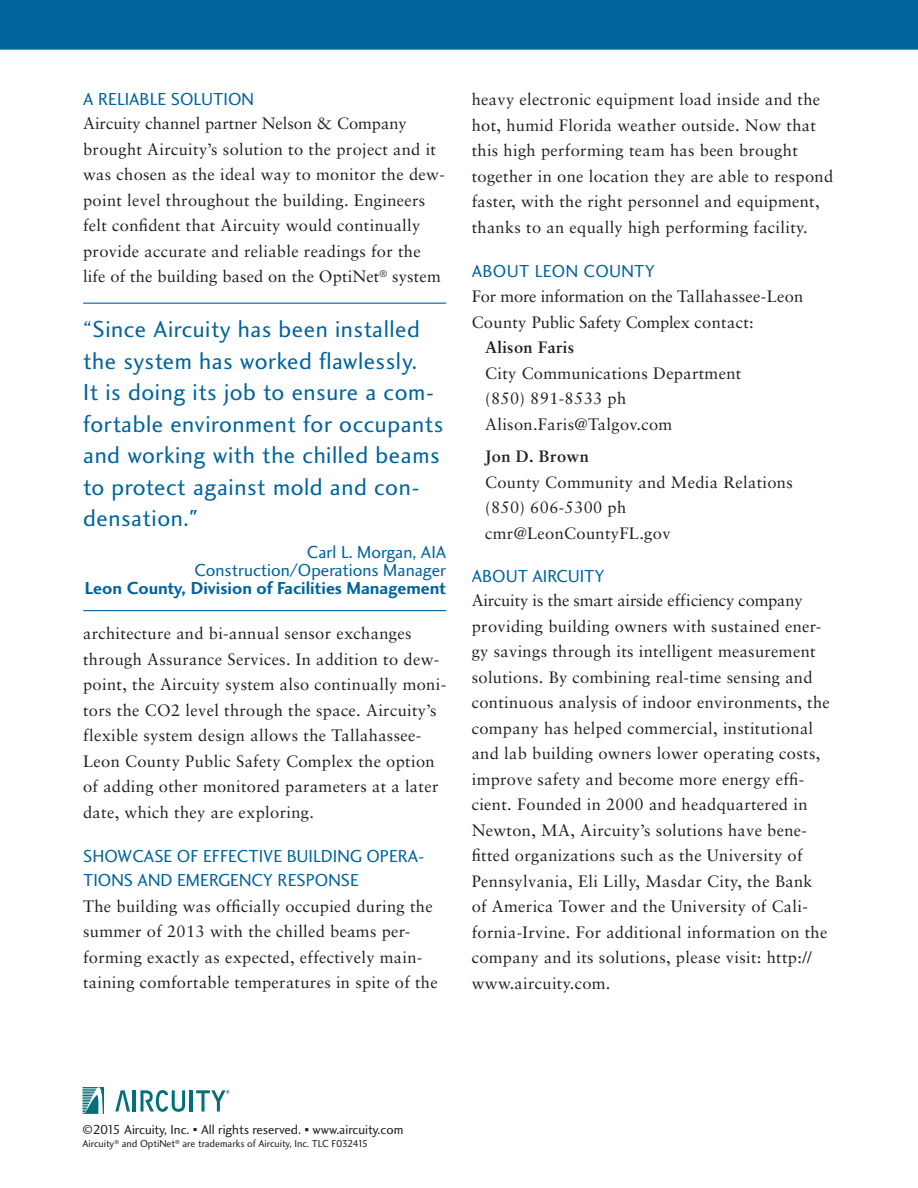
<style>
.page{position:relative;width:918px;height:1188px;background:#fff}
.page>*{position:absolute;margin:0;border:0;box-sizing:border-box;transform-origin:0 0}
.t1{font:24px/31.5px "Charlotte Sans Book Plain";letter-spacing:.025em;color:#00649e}
.t2{font:18px/18px "Charlotte Sans Book Plain";color:#00649e}
.t3{font:18px "Charlotte Sans Book Plain";letter-spacing:.02em;color:#00649e}
.t4{font:16.5px/25.5px "Sabon";letter-spacing:.02em;color:#231f20}
.t5{font:16.5px/25.5px "Sabon";letter-spacing:-.01em;color:#231f20}
.t6{font:13.5px "Charlotte Sans Book Plain";color:#231f20}
.t7{font:10.5px "Charlotte Sans Book Plain";color:#231f20}
.s1{font-family:"Charlotte Sans Bold Plain"}
.s2{font-weight:700}
.s3{font-family:"Arial"}
.s4{font-family:"Calibri"}
</style>
<div class="page">
<svg style="left:115px;top:1090px;width:15px;height:22px"></svg>
<hr style="left:133px;top:1090px;width:3px;height:22px;background:#00707b">
<svg style="left:140px;top:1090px;width:45px;height:22px"></svg>
<hr style="left:190px;top:1090px;width:3px;height:22px;background:#00707b">
<svg style="left:82px;top:1087px;width:22px;height:27px"></svg>
<svg style="left:196px;top:1090px;width:33px;height:22px"></svg>
<div style="left:0;top:0;width:918px;height:50px;background:#00649e"></div>
<hr style="left:83px;top:610px;width:363px;height:1px;background:#00659e">
<hr style="left:83px;top:303px;width:363px;height:1px;background:#00659e">
<p class="t2" style="left:83px;top:91px;width:172px">A RELIABLE SOLUTION</p>
<p class="t4" style="left:83px;top:111px;width:363px">Aircuity channel partner Nelson &amp; Company brought Aircuity’s solution to the project and it was chosen as the ideal way to monitor the dew&shy;point level throughout the building. Engineers felt confident that Aircuity would continually provide accurate and reliable readings for the life of the building based on the OptiNet<sup>®</sup> system</p>
<p class="t1" style="left:83px;top:314px;width:362px">“Since Aircuity has been installed the system has worked flawlessly.<br>It is doing its job to ensure a com&shy;fortable environment for occupants and working with the chilled beams to protect against mold and con&shy;densation."</p>
<p class="t2" style="left:85px;top:543px;width:363px;text-align:right">Carl L. Morgan, AIA<br>Construction/Operations Manager<br><span class="s1">Leon County, Division of Facilities Management</span></p>
<p class="t4" style="left:83px;top:621px;width:365px">architecture and bi-annual sensor exchanges through Assurance Services. In addition to dew&shy;point, the Aircuity system also continually moni&shy;tors the CO2 level through the space. Aircuity’s flexible system design allows the Tallahassee-Leon County Public Safety Complex the option of adding other monitored parameters at a later date, which they are exploring.</p>
<p class="t2" style="left:83px;top:845px;width:343px;line-height:24px">SHOWCASE OF EFFECTIVE BUILDING OPERA-<br>TIONS AND EMERGENCY RESPONSE</p>
<p class="t4" style="left:83px;top:893px;width:356px">The building was officially occupied during the summer of 2013 with the chilled beams per&shy;forming exactly as expected, effectively main&shy;taining comfortable temperatures in spite of the</p>
<p class="t4" style="left:472px;top:86px;width:363px">heavy electronic equipment load inside and the hot, humid Florida weather outside. Now that this high performing team has been brought together in one location they are able to respond faster, with the right personnel and equipment, thanks to an equally high performing facility.</p>
<p class="t3" style="left:472px;top:261px;width:185px">ABOUT LEON COUNTY</p>
<p class="t5" style="left:472px;top:284px;width:333px">For more information on the Tallahassee-Leon<br>County Public Safety Complex contact:</p>
<p class="t4" style="left:485px;top:335px;width:258px"><span class="s2">Alison Faris<br></span>City Communications Department (850) 891-8533 ph<br>Alison.Faris@Talgov.com</p>
<p class="t4" style="left:485px;top:443px;width:309px"><span class="s2">Jon D. Brown<br></span>County Community and Media Relations (850) 606-5300 ph cmr@LeonCountyFL.gov</p>
<p class="t2" style="left:472px;top:568px;width:135px">ABOUT AIRCUITY</p>
<p class="t4" style="left:472px;top:587px;width:360px">Aircuity is the smart airside efficiency company providing building owners with sustained ener&shy;gy savings through its intelligent measurement solutions. By combining real-time sensing and continuous analysis of indoor environments, the company has helped commercial, institutional and lab building owners lower operating costs, improve safety and become more energy effi&shy;cient. Founded in 2000 and headquartered in Newton, MA, Aircuity’s solutions have bene&shy;fitted organizations such as the University of Pennsylvania, Eli Lilly, Masdar City, the Bank of America Tower and the University of Cali&shy;fornia-Irvine. For additional information on the company and its solutions, please visit: http:// www.aircuity.com.</p>
<p class="t6" style="left:82px;top:1122px;width:322px">©2015 Aircuity, Inc. <span class="s3">▪</span> All rights reserved. <span class="s4">▪</span> www.aircuity.com</p>
<p class="t7" style="left:82px;top:1138px;width:287px">Aircuity<sup>®</sup> and OptiNet<sup>®</sup> are trademarks of Aircuity, Inc. TLC F032415</p>
</div>
